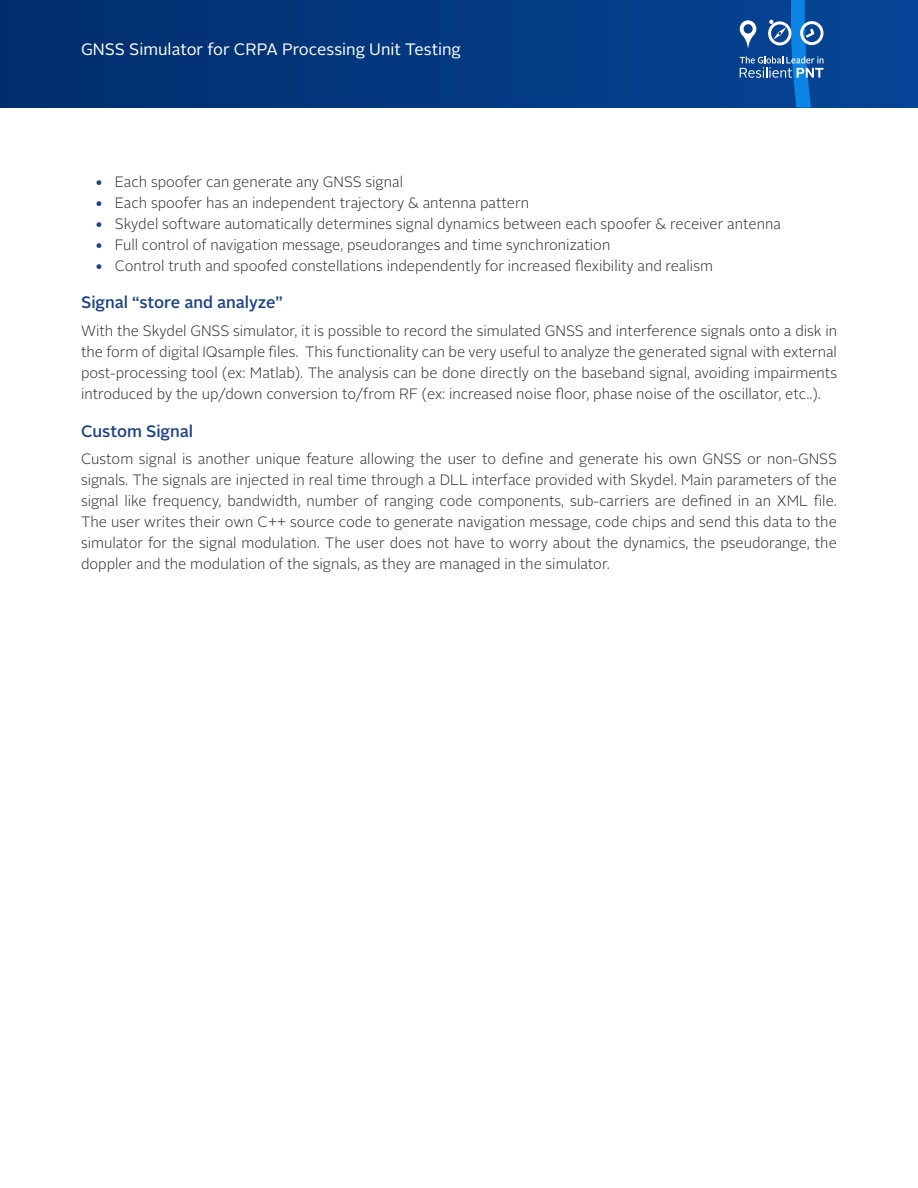
<style>
.page{position:relative;width:918px;height:1188px;background:#fff}
.page>*{position:absolute;margin:0;border:0;box-sizing:border-box;transform-origin:0 0}
.t1{font:16.5px "Alright Sans";color:#fff}
.t2{font:500 16.5px "Alright Sans";color:#1d4385}
.t3{font:300 15px/21px "Alright Sans";color:#312f30;text-align:justify}
.s1{font-weight:500;font-size:16.5px;color:#1d4385}
</style>
<div class="page">
<div style="left:0;top:0;width:918px;height:108px;background:linear-gradient(to right,#012e6c,#074597)"></div>
<svg style="left:739px;top:0;width:85px;height:108px;background:#2563ab"></svg>
<p class="t1" style="left:81px;top:38px;width:382px">GNSS Simulator for CRPA Processing Unit Testing</p>
<p class="t3" style="left:94px;top:171px;width:310px"><span class="s1">•</span> Each spoofer can generate any GNSS signal</p>
<p class="t3" style="left:94px;top:192px;width:436px"><span class="s1">•</span> Each spoofer has an independent trajectory &amp; antenna pattern</p>
<p class="t3" style="left:94px;top:213px;width:688px"><span class="s1">•</span> Skydel software automatically determines signal dynamics between each spoofer &amp; receiver antenna</p>
<p class="t3" style="left:94px;top:234px;width:517px"><span class="s1">•</span> Full control of navigation message, pseudoranges and time synchronization</p>
<p class="t3" style="left:94px;top:255px;width:620px"><span class="s1">•</span> Control truth and spoofed constellations independently for increased flexibility and realism</p>
<p class="t2" style="left:81px;top:291px;width:203px">Signal “store and analyze”</p>
<p class="t3" style="left:81px;top:321px;width:758px">With the Skydel GNSS simulator, it is possible to record the simulated GNSS and interference signals onto a disk in the form of digital IQsample files. This functionality can be very useful to analyze the generated signal with external post-processing tool (ex: Matlab). The analysis can be done directly on the baseband signal, avoiding impairments introduced by the up/down conversion to/from RF (ex: increased noise floor, phase noise of the oscillator, etc..).</p>
<p class="t2" style="left:81px;top:419px;width:114px">Custom Signal</p>
<p class="t3" style="left:81px;top:449px;width:758px">Custom signal is another unique feature allowing the user to define and generate his own GNSS or non-GNSS signals. The signals are injected in real time through a DLL interface provided with Skydel. Main parameters of the signal like frequency, bandwidth, number of ranging code components, sub-carriers are defined in an XML file.<br>The user writes their own C++ source code to generate navigation message, code chips and send this data to the simulator for the signal modulation. The user does not have to worry about the dynamics, the pseudorange, the doppler and the modulation of the signals, as they are managed in the simulator.</p>
</div>
